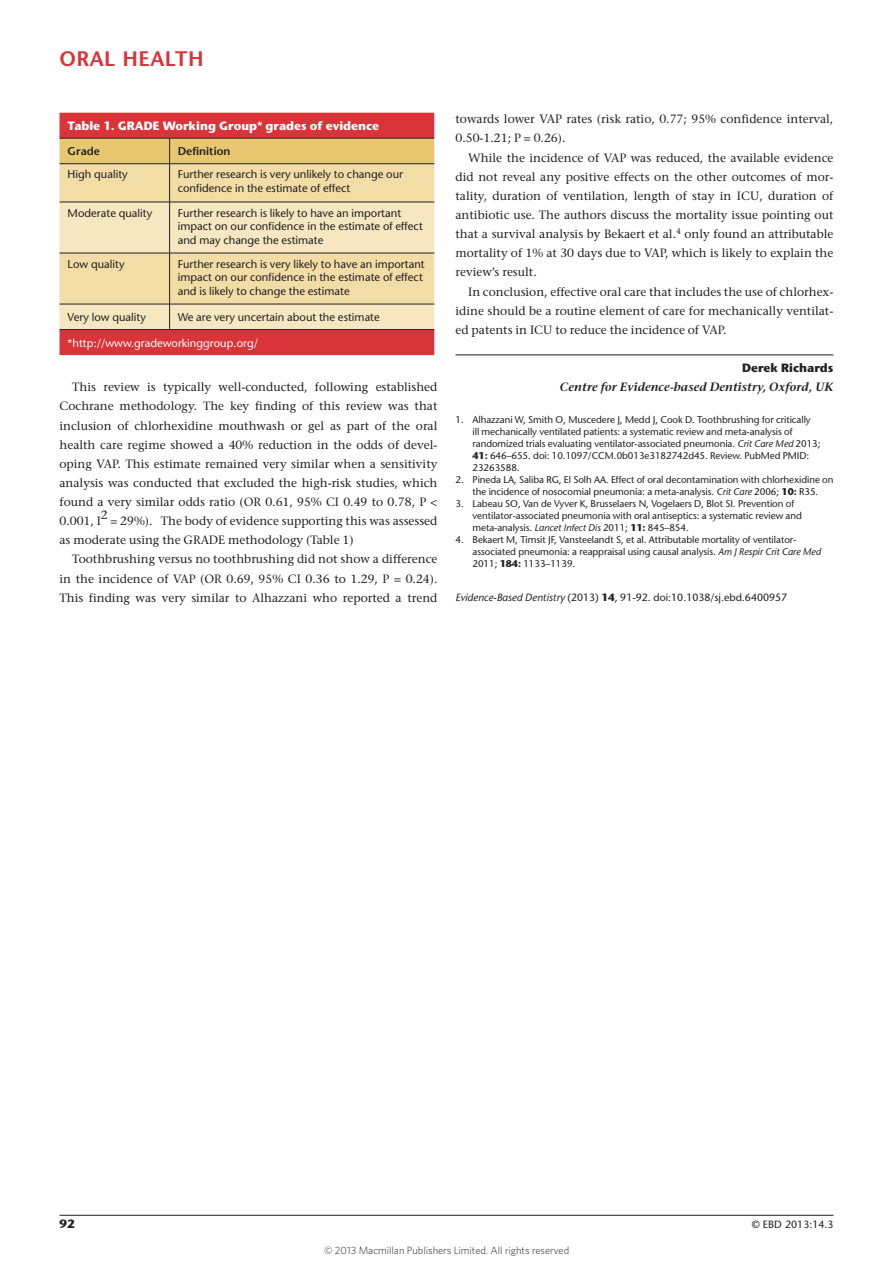
<style>
.page{position:relative;width:893px;height:1263px;background:#fff}
.page>*{position:absolute;margin:0;border:0;box-sizing:border-box;transform-origin:0 0}
.t1{font:600 21px "Stone Sans Std";letter-spacing:.02em;color:#d8343a}
.COMMENTARY_TEXT{font:500 12px/19.2px "Stone Serif Std";color:#231f20;text-align:justify}
.AUTHOR_AFFILIATION{font:italic 600 12px "Stone Serif Std";color:#231f20}
.TABLE_TEXT{font:700 12px "Stone Sans Std";color:#fff}
.AUTHOR{font:700 12px "Stone Sans Std";color:#231f20}
.TABLE_TEXT-2{font:500 11.25px/13.5px "Stone Sans Std";color:#231f20}
.TABLE_TEXT-3{font:500 11.25px "Stone Sans Std";color:#fff}
.TABLE_TEXT-4{font:600 11.25px "Stone Sans Std";color:#231f20}
.SUMMARY_BIBLIO{font:500 10.5px "Stone Sans Std";color:#231f20}
.t2{font:300 10.5px "Whitney";color:#231f20}
.SUMMARY_BIBLIO-2{font:500 9.75px/12px "Stone Sans Std";letter-spacing:-.005em;color:#231f20}
.s1{font-style:italic}
.s2{font-weight:700}
</style>
<div class="page">
<hr style="left:455px;top:355px;width:378px;height:1px;background:#231f20">
<div style="left:60px;top:113px;width:374px;height:242px;background:#d8343a"></div>
<div style="left:60px;top:164px;width:374px;height:38px;background:#f1dda5"></div>
<svg style="left:60px;top:203px;width:374px;height:126px;background:#f2e1b4"></svg>
<div style="left:60px;top:138px;width:374px;height:25px;background:#e8c771"></div>
<hr style="left:60px;top:163px;width:110px;height:1px;background:#231f20">
<hr style="left:170px;top:163px;width:264px;height:1px;background:#231f20">
<hr style="left:169px;top:164px;width:1px;height:38px;background:#231f20">
<hr style="left:60px;top:202px;width:110px;height:1px;background:#231f20">
<hr style="left:170px;top:202px;width:264px;height:1px;background:#231f20">
<hr style="left:169px;top:202px;width:1px;height:51px;background:#231f20">
<hr style="left:60px;top:253px;width:110px;height:1px;background:#231f20">
<hr style="left:170px;top:253px;width:264px;height:1px;background:#231f20">
<hr style="left:169px;top:253px;width:1px;height:51px;background:#231f20">
<hr style="left:60px;top:304px;width:110px;height:1px;background:#231f20">
<hr style="left:170px;top:304px;width:264px;height:1px;background:#231f20">
<svg style="left:169px;top:304px;width:1px;height:25px"></svg>
<hr style="left:60px;top:329px;width:110px;height:1px;background:#231f20">
<hr style="left:170px;top:329px;width:264px;height:1px;background:#231f20">
<hr style="left:60px;top:1215px;width:773px;height:1px;background:#231f20">
<p class="t1" style="left:60px;top:47px;width:146px">ORAL HEALTH</p>
<p class="TABLE_TEXT" style="left:68px;top:118px;width:313px">Table 1. GRADE Working Group* grades of evidence</p>
<p class="TABLE_TEXT-4" style="left:68px;top:144px;width:34px">Grade</p>
<p class="TABLE_TEXT-4" style="left:178px;top:144px;width:54px">Definition</p>
<p class="TABLE_TEXT-2" style="left:68px;top:168px;width:62px">High quality</p>
<p class="TABLE_TEXT-2" style="left:178px;top:168px;width:227px">Further research is very unlikely to change our confidence in the estimate of effect</p>
<p class="TABLE_TEXT-2" style="left:68px;top:206px;width:86px">Moderate quality</p>
<p class="TABLE_TEXT-2" style="left:178px;top:206px;width:247px">Further research is likely to have an important impact on our confidence in the estimate of effect and may change the estimate</p>
<p class="TABLE_TEXT-2" style="left:68px;top:257px;width:58px">Low quality</p>
<p class="TABLE_TEXT-2" style="left:178px;top:257px;width:249px">Further research is very likely to have an important impact on our confidence in the estimate of effect and is likely to change the estimate</p>
<p class="TABLE_TEXT-2" style="left:68px;top:310px;width:80px">Very low quality</p>
<p class="TABLE_TEXT-2" style="left:178px;top:310px;width:204px">We are very uncertain about the estimate</p>
<p class="TABLE_TEXT-3" style="left:68px;top:336px;width:192px">*http://www.gradeworkinggroup.org/</p>
<p class="COMMENTARY_TEXT" style="left:60px;top:377px;width:379px;text-indent:13px">This review is typically well-conducted, following established Cochrane methodology. The key finding of this review was that inclusion of chlorhexidine mouthwash or gel as part of the oral health care regime showed a 40% reduction in the odds of devel&shy;oping VAP. This estimate remained very similar when a sensitivity analysis was conducted that excluded the high-risk studies, which found a very similar odds ratio (OR 0.61, 95% CI 0.49 to 0.78, P &lt; 0.001, I</p>
<p class="COMMENTARY_TEXT" style="left:101px;top:505px;width:8px">2</p>
<p class="COMMENTARY_TEXT" style="left:60px;top:511px;width:379px;text-indent:51px">= 29%). The body of evidence supporting this was assessed as moderate using the GRADE methodology (Table 1)</p>
<p class="COMMENTARY_TEXT" style="left:60px;top:550px;width:379px;text-indent:13px">Toothbrushing versus no toothbrushing did not show a difference in the incidence of VAP (OR 0.69, 95% CI 0.36 to 1.29, P = 0.24).<br>This finding was very similar to Alhazzani who reported a trend</p>
<p class="COMMENTARY_TEXT" style="left:455px;top:110px;width:379px">towards lower VAP rates (risk ratio, 0.77; 95% confidence interval,<br>0.50-1.21; P = 0.26).</p>
<p class="COMMENTARY_TEXT" style="left:455px;top:148px;width:379px;text-indent:13px">While the incidence of VAP was reduced, the available evidence did not reveal any positive effects on the other outcomes of mor&shy;tality, duration of ventilation, length of stay in ICU, duration of antibiotic use. The authors discuss the mortality issue pointing out that a survival analysis by Bekaert et al.<sup>4</sup> only found an attributable mortality of 1% at 30 days due to VAP, which is likely to explain the review’s result.</p>
<p class="COMMENTARY_TEXT" style="left:455px;top:282px;width:379px;text-indent:13px">In conclusion, effective oral care that includes the use of chlorhex&shy;idine should be a routine element of care for mechanically ventilat&shy;ed patents in ICU to reduce the incidence of VAP.</p>
<p class="AUTHOR" style="left:742px;top:361px;width:93px">Derek Richards</p>
<p class="AUTHOR_AFFILIATION" style="left:560px;top:380px;width:275px">Centre for Evidence-based Dentistry, Oxford, UK</p>
<p class="SUMMARY_BIBLIO-2" style="left:472px;top:414px;width:350px;text-indent:-17px">1. Alhazzani W, Smith O, Muscedere J, Medd J, Cook D. Toothbrushing for critically<br>ill mechanically ventilated patients: a systematic review and meta-analysis of randomized trials evaluating ventilator-associated pneumonia. <span class="s1">Crit Care Med</span> 2013; <span class="s2">41:</span> 646–655. doi: 10.1097/CCM.0b013e3182742d45. Review. PubMed PMID:<br>23263588.</p>
<p class="SUMMARY_BIBLIO-2" style="left:455px;top:474px;width:379px;text-align:center">2. Pineda LA, Saliba RG, El Solh AA. Effect of oral decontamination with chlorhexidine on the incidence of nosocomial pneumonia: a meta-analysis. <span class="s1">Crit Care</span> 2006; <span class="s2">10:</span> R35.</p>
<p class="SUMMARY_BIBLIO-2" style="left:472px;top:498px;width:331px;text-indent:-17px">3. Labeau SO, Van de Vyver K, Brusselaers N, Vogelaers D, Blot SI. Prevention of ventilator-associated pneumonia with oral antiseptics: a systematic review and meta-analysis. <span class="s1">Lancet Infect Dis</span> 2011; <span class="s2">11:</span> 845–854.</p>
<p class="SUMMARY_BIBLIO-2" style="left:472px;top:534px;width:350px;text-indent:-17px">4. Bekaert M, Timsit JF, Vansteelandt S, et al. Attributable mortality of ventilator&shy;associated pneumonia: a reappraisal using causal analysis. <span class="s1">Am J Respir Crit Care Med<br></span>2011; <span class="s2">184:</span> 1133–1139.</p>
<p class="SUMMARY_BIBLIO" style="left:455px;top:591px;width:333px"><span class="s1">Evidence-Based Dentistry</span> (2013) <span class="s2">14</span>, 91-92. doi:10.1038/sj.ebd.6400957</p>
<p class="AUTHOR" style="left:60px;top:1217px;width:17px">92</p>
<p class="SUMMARY_BIBLIO" style="left:752px;top:1218px;width:83px">© EBD 2013:14.3</p>
<p class="t2" style="left:324px;top:1243px;width:247px">© 2013 Macmillan Publishers Limited. All rights reserved</p>
</div>
